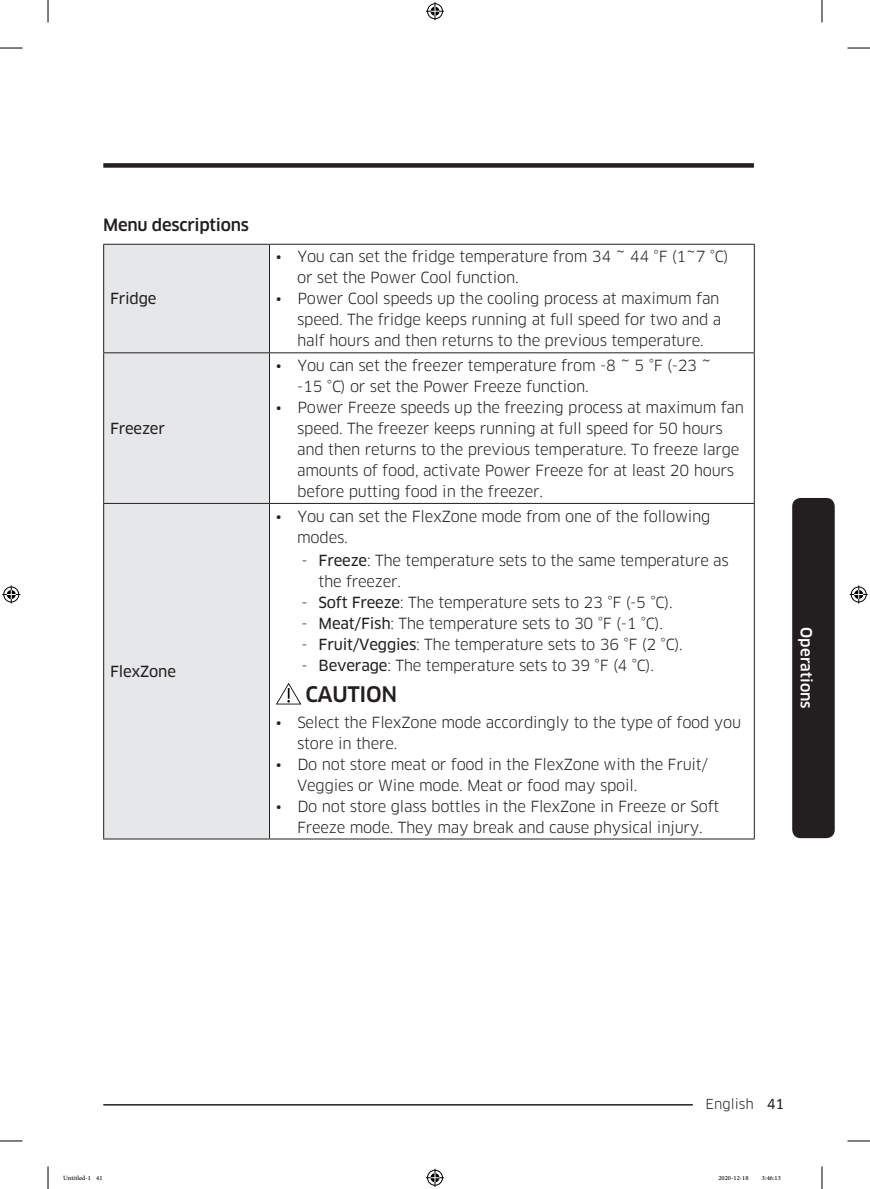
<style>
.page{position:relative;width:870px;height:1189px;background:#fff}
.page>*{position:absolute;margin:0;border:0;box-sizing:border-box;transform-origin:0 0}
.t1{font:500 21px "Samsung Clan Pro";letter-spacing:-.015em;color:#231f20}
.t2{font:500 16.5px "Samsung Clan Pro";letter-spacing:-.015em;color:#231f20}
.t3{font:15px/21px "Samsung Clan Pro";letter-spacing:-.015em;color:#231f20}
.t4{font:15px "Samsung Clan Pro News";letter-spacing:-.015em;color:#231f20}
.t5{font:500 15px "Samsung Clan Pro";color:#fff}
.t6{font:13.5px "Samsung Clan Pro";color:#231f20}
.t7{font:9px "Adobe Arabic";color:#000}
.s1{font-family:"Samsung Clan Pro News"}
</style>
<div class="page">
<div style="left:103px;top:163px;width:651px;height:5px;background:#231f20"></div>
<hr style="left:103px;top:1104px;width:651px;height:1px;background:#231f20">
<div style="left:693px;top:1096px;width:74px;height:15px;background:#fff"></div>
<div style="left:792px;top:498px;width:43px;height:340px;background:#231f20;border-radius:9px"></div>
<div style="left:104px;top:245px;width:165px;height:593px;background:#e6e7e9"></div>
<hr style="left:103px;top:244px;width:166px;height:1px;background:#231f20">
<hr style="left:103px;top:245px;width:1px;height:107px;background:#231f20">
<hr style="left:269px;top:244px;width:486px;height:1px;background:#231f20">
<hr style="left:269px;top:245px;width:1px;height:107px;background:#231f20">
<hr style="left:754px;top:245px;width:1px;height:107px;background:#231f20">
<hr style="left:103px;top:352px;width:166px;height:1px;background:#231f20">
<hr style="left:103px;top:353px;width:1px;height:150px;background:#231f20">
<hr style="left:269px;top:352px;width:486px;height:1px;background:#231f20">
<hr style="left:269px;top:353px;width:1px;height:150px;background:#231f20">
<hr style="left:754px;top:353px;width:1px;height:150px;background:#231f20">
<hr style="left:103px;top:503px;width:166px;height:1px;background:#231f20">
<hr style="left:103px;top:504px;width:1px;height:334px;background:#231f20">
<hr style="left:269px;top:503px;width:486px;height:1px;background:#231f20">
<hr style="left:269px;top:504px;width:1px;height:334px;background:#231f20">
<hr style="left:754px;top:504px;width:1px;height:334px;background:#231f20">
<hr style="left:103px;top:838px;width:166px;height:1px;background:#231f20">
<hr style="left:269px;top:838px;width:486px;height:1px;background:#231f20">
<svg style="left:276px;top:683px;width:25px;height:21px"></svg>
<svg style="left:0;top:48px;width:22px;height:1px"></svg>
<svg style="left:847px;top:48px;width:23px;height:1px"></svg>
<svg style="left:0;top:1141px;width:22px;height:1px"></svg>
<svg style="left:847px;top:1141px;width:23px;height:1px"></svg>
<svg style="left:48px;top:0;width:1px;height:22px"></svg>
<svg style="left:48px;top:1166px;width:1px;height:23px"></svg>
<svg style="left:822px;top:0;width:1px;height:22px"></svg>
<svg style="left:822px;top:1166px;width:1px;height:23px"></svg>
<svg style="left:426px;top:2px;width:18px;height:18px"></svg>
<svg style="left:426px;top:1169px;width:18px;height:18px"></svg>
<svg style="left:2px;top:585px;width:18px;height:18px"></svg>
<svg style="left:850px;top:585px;width:18px;height:18px"></svg>
<p class="t2" style="left:103px;top:215px;width:147px">Menu descriptions</p>
<p class="t4" style="left:110px;top:290px;width:48px">Fridge</p>
<p class="t4" style="left:110px;top:420px;width:57px">Freezer</p>
<p class="t4" style="left:110px;top:663px;width:67px">FlexZone</p>
<p class="t3" style="left:297px;top:246px;width:433px;text-indent:-21px">• You can set the fridge temperature from 34 ~ 44 °F (1~7 °C) or set the Power Cool function.</p>
<p class="t3" style="left:297px;top:288px;width:426px;text-indent:-21px">• Power Cool speeds up the cooling process at maximum fan speed. The fridge keeps running at full speed for two and a half hours and then returns to the previous temperature.</p>
<p class="t3" style="left:297px;top:355px;width:416px;text-indent:-21px">• You can set the freezer temperature from -8 ~ 5 °F (-23 ~ -15 °C) or set the Power Freeze function.</p>
<p class="t3" style="left:297px;top:397px;width:448px;text-indent:-21px">• Power Freeze speeds up the freezing process at maximum fan speed. The freezer keeps running at full speed for 50 hours and then returns to the previous temperature. To freeze large amounts of food, activate Power Freeze for at least 20 hours before putting food in the freezer.</p>
<p class="t3" style="left:297px;top:505px;width:415px;text-indent:-21px">• You can set the FlexZone mode from one of the following modes.</p>
<p class="t3" style="left:318px;top:550px;width:412px;text-indent:-17px">- <span class="s1">Freeze</span>: The temperature sets to the same temperature as the freezer.</p>
<p class="t3" style="left:301px;top:592px;width:373px">- <span class="s1">Soft Freeze</span>: The temperature sets to 23 °F (-5 °C).</p>
<p class="t3" style="left:301px;top:613px;width:363px">- <span class="s1">Meat/Fish</span>: The temperature sets to 30 °F (-1 °C).</p>
<p class="t3" style="left:301px;top:634px;width:383px">- <span class="s1">Fruit/Veggies</span>: The temperature sets to 36 °F (2 °C).</p>
<p class="t3" style="left:301px;top:655px;width:354px">- <span class="s1">Beverage</span>: The temperature sets to 39 °F (4 °C).</p>
<h1 class="t1" style="left:305px;top:682px;width:94px">CAUTION</h1>
<p class="t3" style="left:297px;top:711px;width:445px;text-indent:-21px">• Select the FlexZone mode accordingly to the type of food you store in there.</p>
<p class="t3" style="left:297px;top:753px;width:412px;text-indent:-21px">• Do not store meat or food in the FlexZone with the Fruit/<br>Veggies or Wine mode. Meat or food may spoil.</p>
<p class="t3" style="left:276px;top:795px;width:445px;text-align:center">• Do not store glass bottles in the FlexZone in Freeze or Soft<br>Freeze mode. They may break and cause physical injury.</p>
<p class="t5" style="left:815px;top:627px;width:83px;rotate:90deg">Operations</p>
<p class="t6" style="left:706px;top:1096px;width:80px">English <span class="s1">41</span></p>
<p class="t7" style="left:63px;top:1171px;width:41px">Untitled-1 41</p>
<p class="t7" style="left:718px;top:1171px;width:32px">2020-12-18</p>
<p class="t7" style="left:762px;top:1171px;width:20px">3:46:13</p>
</div>
